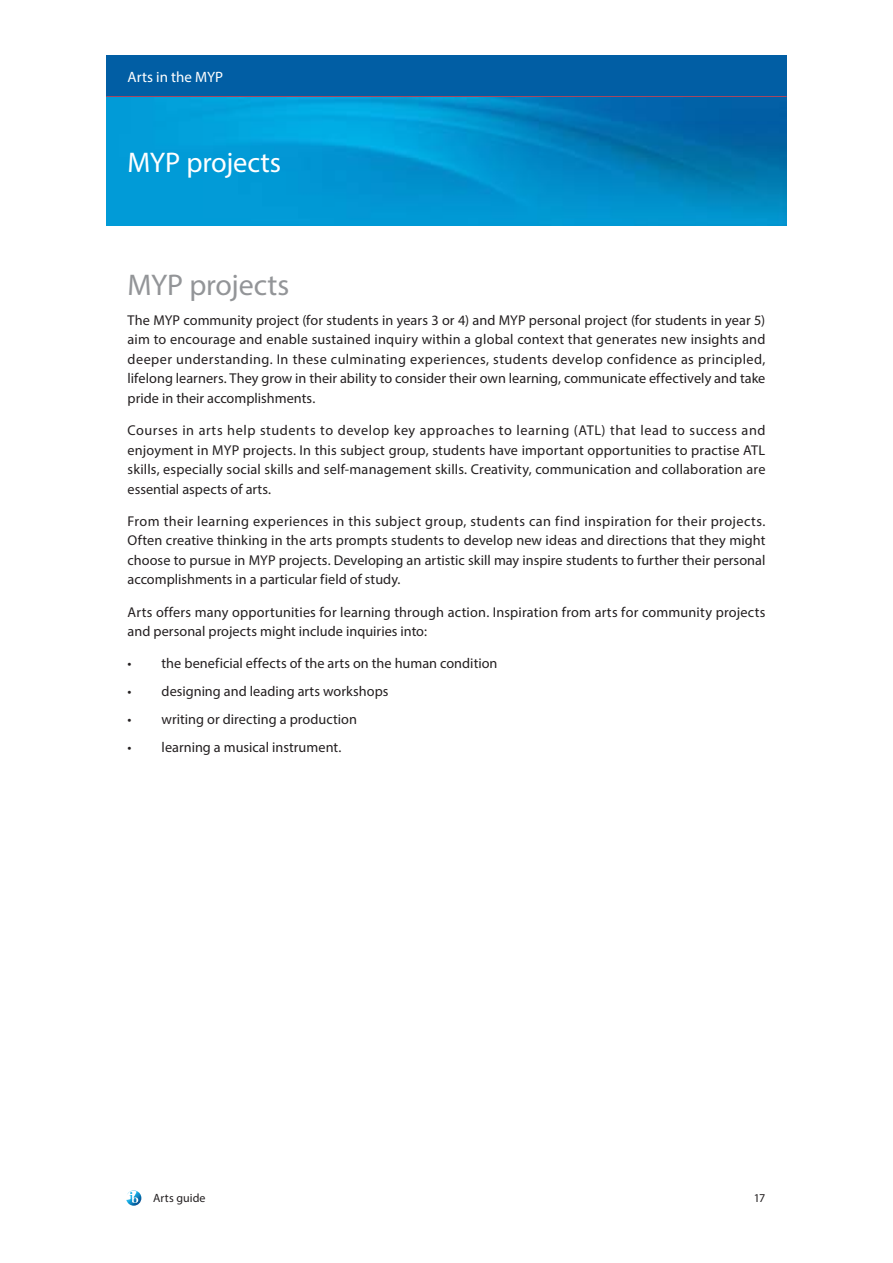
<style>
.page{position:relative;width:893px;height:1263px;background:#fff}
.page>*{position:absolute;margin:0;border:0;box-sizing:border-box;transform-origin:0 0}
.t1{font:30px "Myriad Pro";letter-spacing:-.01em;color:#939598}
.t2{font:28.5px "Myriad Pro";letter-spacing:-.01em;color:#fff}
.t3{font:15px "Myriad Pro";color:#fff}
.t4{font:14.25px/19.5px "Myriad Pro";letter-spacing:.005em;color:#231f20;text-align:justify}
.t5{font:12px "Myriad Pro";letter-spacing:.01em;color:#231f20}
</style>
<div class="page">
<div style="left:106px;top:55px;width:681px;height:43px;background:#015ea4"></div>
<hr style="left:106px;top:96px;width:681px;height:3px;background:#ee3d43">
<svg style="left:126px;top:1190px;width:15px;height:16px"></svg>
<img style="left:106px;top:98px;width:681px;height:127px">
<p class="t3" style="left:128px;top:67px;width:97px">Arts in the MYP</p>
<h2 class="t2" style="left:128px;top:145px;width:155px">MYP projects</h2>
<h1 class="t1" style="left:128px;top:266px;width:163px">MYP projects</h1>
<p class="t4" style="left:128px;top:310px;width:639px">The MYP community project (for students in years 3 or 4) and MYP personal project (for students in year 5) aim to encourage and enable sustained inquiry within a global context that generates new insights and deeper understanding. In these culminating experiences, students develop confidence as principled, lifelong learners. They grow in their ability to consider their own learning, communicate effectively and take pride in their accomplishments.</p>
<p class="t4" style="left:128px;top:420px;width:639px">Courses in arts help students to develop key approaches to learning (ATL) that lead to success and enjoyment in MYP projects. In this subject group, students have important opportunities to practise ATL skills, especially social skills and self-management skills. Creativity, communication and collaboration are essential aspects of arts.</p>
<p class="t4" style="left:128px;top:511px;width:639px">From their learning experiences in this subject group, students can find inspiration for their projects.<br>Often creative thinking in the arts prompts students to develop new ideas and directions that they might choose to pursue in MYP projects. Developing an artistic skill may inspire students to further their personal accomplishments in a particular field of study.</p>
<p class="t4" style="left:128px;top:602px;width:639px">Arts offers many opportunities for learning through action. Inspiration from arts for community projects and personal projects might include inquiries into:</p>
<p class="t4" style="left:128px;top:654px;width:371px">• the beneficial effects of the arts on the human condition</p>
<p class="t4" style="left:128px;top:682px;width:262px">• designing and leading arts workshops</p>
<p class="t4" style="left:128px;top:710px;width:231px">• writing or directing a production</p>
<p class="t4" style="left:128px;top:738px;width:215px">• learning a musical instrument.</p>
<p class="t5" style="left:153px;top:1190px;width:54px">Arts guide</p>
<p class="t5" style="left:754px;top:1190px;width:13px">17</p>
</div>
